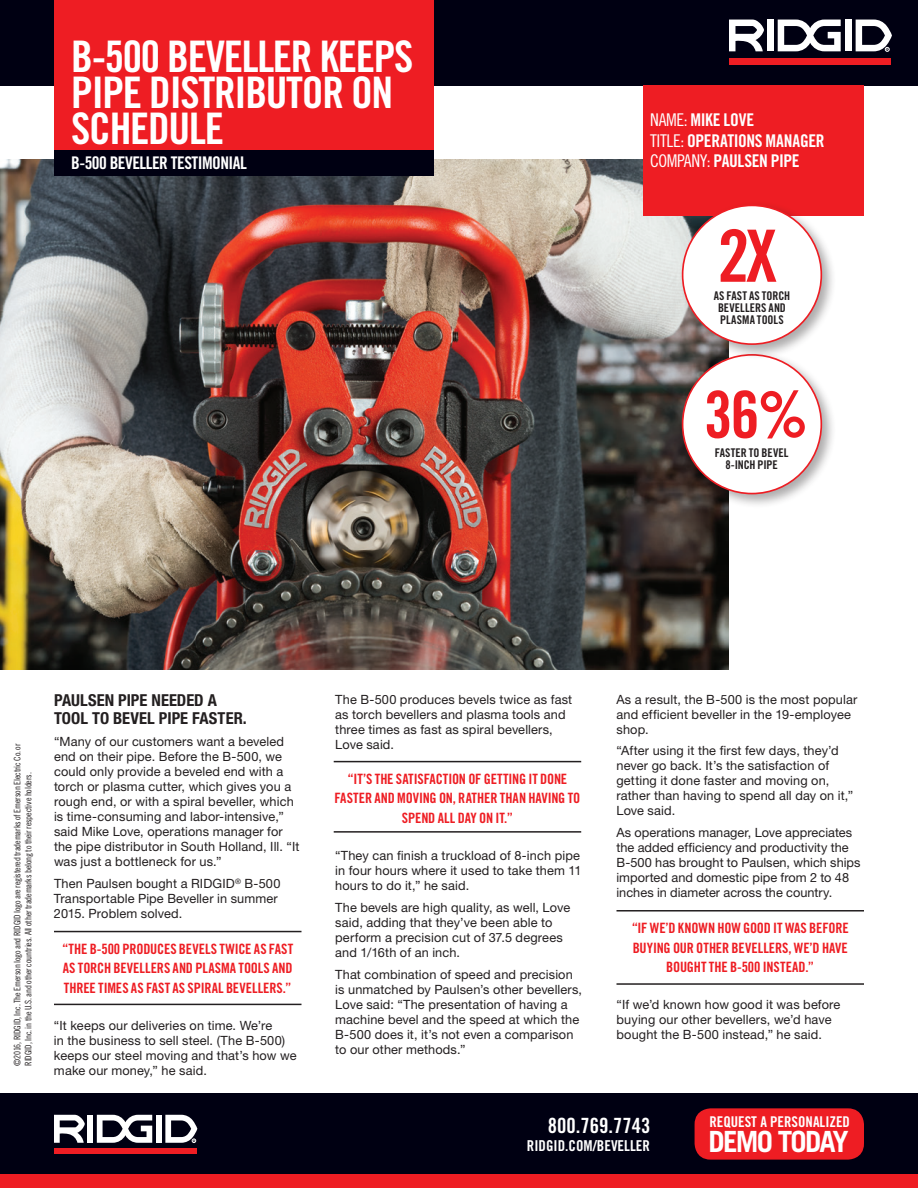
<style>
.page{position:relative;width:918px;height:1188px;background:#fff}
.page>*{position:absolute;margin:0;border:0;box-sizing:border-box;transform-origin:0 0}
.t1{font:72.15px "Trade Gothic Bold Cond Twenty";color:#ee1d23}
.t2{font:64.95px "Trade Gothic Bold Cond Twenty";color:#ee1d23}
.t3{font:43.5px/36px "Trade Gothic Bold Cond Twenty";letter-spacing:-.03em;color:#fff}
.t4{font:700 29.25px "Trade Gothic";letter-spacing:-.06em;color:#fff}
.t5{font:21px "Trade Gothic Bold Cond Twenty";color:#fff}
.t6{font:17.55px/20.5px "Trade Gothic Bold Cond Twenty";letter-spacing:-.02em;color:#fff}
.t7{font:17.4px "Trade Gothic Bold Cond Twenty";letter-spacing:-.03em;color:#fff}
.t8{font:700 condensed 16.5px/18px "Helvetica Neue LT Std";letter-spacing:.005em;color:#231f20}
.t9{font:15px "Trade Gothic Bold Cond Twenty";color:#fff}
.t10{font:14.85px "Trade Gothic Bold Cond Twenty";color:#fff}
.t11{font:14.25px/19.5px "Trade Gothic Bold Cond Twenty";letter-spacing:-.005em;color:#ee1d23;text-align:center}
.t12{font:12.75px/15px "Helvetica Neue LT Std";letter-spacing:.01em;color:#231f20}
.t13{font:12px/12.3px "Trade Gothic Bold Cond Twenty";letter-spacing:.005em;color:#231f20;text-align:center}
.t14{font:9px/10.8px "Trade Gothic Cond Eighteen";letter-spacing:-.015em;color:#231f20}
.s1{font-family:"Trade Gothic Cond Eighteen"}
</style>
<div class="page">
<img style="left:0;top:160px;width:729px;height:510px">
<div style="left:0;top:0;width:918px;height:85px;background:#000012"></div>
<div style="left:54px;top:0;width:379px;height:150px;background:#ee1d23"></div>
<div style="left:54px;top:150px;width:379px;height:26px;background:#000012"></div>
<div style="left:729px;top:58px;width:162px;height:6px;background:#ee1d23"></div>
<div style="left:767px;top:20px;width:6px;height:31px;background:#fff"></div>
<div style="left:845px;top:20px;width:6px;height:31px;background:#fff"></div>
<svg style="left:729px;top:20px;width:35px;height:31px"></svg>
<svg style="left:778px;top:20px;width:63px;height:31px"></svg>
<svg style="left:856px;top:20px;width:36px;height:32px"></svg>
<div style="left:643px;top:85px;width:221px;height:131px;background:#ee1d23"></div>
<hr style="left:54px;top:931px;width:248px;height:1px;background:#231f20">
<hr style="left:54px;top:1004px;width:248px;height:1px;background:#231f20">
<hr style="left:334px;top:761px;width:247px;height:1px;background:#231f20">
<hr style="left:334px;top:831px;width:247px;height:2px;background:#231f20">
<hr style="left:616px;top:910px;width:248px;height:2px;background:#231f20">
<hr style="left:616px;top:983px;width:248px;height:2px;background:#231f20">
<div style="left:678px;top:350px;width:158px;height:159px;background:#231f20;opacity:.37"></div>
<div style="left:683px;top:355px;width:138px;height:139px;background:#fff;border-radius:50%"></div>
<div style="left:678px;top:201px;width:158px;height:158px;background:#231f20;opacity:.37"></div>
<div style="left:683px;top:205px;width:138px;height:139px;background:#fff;border-radius:50%"></div>
<div style="left:0;top:1094px;width:918px;height:80px;background:#000012"></div>
<div style="left:0;top:1174px;width:918px;height:14px;background:#ee1d23"></div>
<svg style="left:165px;top:1115px;width:32px;height:28px"></svg>
<div style="left:54px;top:1148px;width:142px;height:6px;background:#ee1d23"></div>
<div style="left:87px;top:1115px;width:6px;height:28px;background:#fff"></div>
<div style="left:156px;top:1115px;width:6px;height:28px;background:#fff"></div>
<svg style="left:54px;top:1115px;width:31px;height:28px"></svg>
<svg style="left:97px;top:1115px;width:55px;height:28px"></svg>
<div style="left:695px;top:1108px;width:169px;height:52px;background:#ee1d23;border-radius:16px"></div>
<h3 class="t3" style="left:71px;top:38px;width:344px">B-500 BEVELLER KEEPS<br>PIPE DISTRIBUTOR ON<br>SCHEDULE</h3>
<h3 class="t7" style="left:71px;top:153px;width:177px">B-500 BEVELLER TESTIMONIAL</h3>
<h3 class="t6" style="left:650px;top:110px;width:176px"><span class="s1">NAME:</span> MIKE LOVE<br><span class="s1">TITLE:</span> OPERATIONS MANAGER<br><span class="s1">COMPANY:</span> PAULSEN PIPE</h3>
<h1 class="t1" style="left:717px;top:212px;width:61px">2X</h1>
<p class="t13" style="left:714px;top:289px;width:78px">AS FAST AS TORCH<br>BEVELLERS AND<br>PLASMA TOOLS</p>
<h2 class="t2" style="left:704px;top:375px;width:106px">36%</h2>
<p class="t13" style="left:715px;top:446px;width:75px">FASTER TO BEVEL<br>8-INCH PIPE</p>
<p class="t14" style="left:12px;top:1066px;width:324px;rotate:-90deg">©2016, RIDGID, Inc. The Emerson logo and RIDGID logo are registered trademarks of Emerson Electric Co. or<br>RIDGID, Inc. in the U.S. and other countries. All other trademarks belong to their respective holders.</p>
<p class="t8" style="left:54px;top:691px;width:194px">PAULSEN PIPE NEEDED A<br>TOOL TO BEVEL PIPE FASTER.</p>
<p class="t12" style="left:54px;top:734px;width:247px">“Many of our customers want a beveled end on their pipe. Before the B-500, we could only provide a beveled end with a torch or plasma cutter, which gives you a rough end, or with a spiral beveller, which is time-consuming and labor-intensive,” said Mike Love, operations manager for the pipe distributor in South Holland, Ill. “It was just a bottleneck for us.”</p>
<p class="t12" style="left:54px;top:876px;width:228px">Then Paulsen bought a RIDGID<sup>®</sup> B-500<br>Transportable Pipe Beveller in summer<br>2015. Problem solved.</p>
<p class="t11" style="left:62px;top:939px;width:232px;text-align:justify">“THE B-500 PRODUCES BEVELS TWICE AS FAST AS TORCH BEVELLERS AND PLASMA TOOLS AND THREE TIMES AS FAST AS SPIRAL BEVELLERS.”</p>
<p class="t12" style="left:54px;top:1017px;width:244px">“It keeps our deliveries on time. We’re<br>in the business to sell steel. (The B-500) keeps our steel moving and that’s how we make our money,” he said.</p>
<p class="t12" style="left:335px;top:691px;width:239px">The B-500 produces bevels twice as fast as torch bevellers and plasma tools and three times as fast as spiral bevellers,<br>Love said.</p>
<p class="t11" style="left:335px;top:769px;width:247px">“IT’S THE SATISFACTION OF GETTING IT DONE<br>FASTER AND MOVING ON, RATHER THAN HAVING TO<br>SPEND ALL DAY ON IT.”</p>
<p class="t12" style="left:335px;top:848px;width:248px">“They can finish a truckload of 8-inch pipe in four hours where it used to take them 11 hours to do it,” he said.</p>
<p class="t12" style="left:335px;top:900px;width:236px">The bevels are high quality, as well, Love said, adding that they’ve been able to perform a precision cut of 37.5 degrees and 1/16th of an inch.</p>
<p class="t12" style="left:335px;top:967px;width:248px">That combination of speed and precision is unmatched by Paulsen’s other bevellers, Love said: “The presentation of having a machine bevel and the speed at which the B-500 does it, it’s not even a comparison to our other methods.”</p>
<p class="t12" style="left:617px;top:691px;width:242px">As a result, the B-500 is the most popular and efficient beveller in the 19-employee shop.</p>
<p class="t12" style="left:617px;top:743px;width:238px">“After using it the first few days, they’d never go back. It’s the satisfaction of getting it done faster and moving on, rather than having to spend all day on it,” Love said.</p>
<p class="t12" style="left:617px;top:825px;width:246px">As operations manager, Love appreciates the added efficiency and productivity the B-500 has brought to Paulsen, which ships imported and domestic pipe from 2 to 48 inches in diameter across the country.</p>
<p class="t11" style="left:632px;top:918px;width:219px">“IF WE’D KNOWN HOW GOOD IT WAS BEFORE<br>BUYING OUR OTHER BEVELLERS, WE’D HAVE<br>BOUGHT THE B-500 INSTEAD.”</p>
<p class="t12" style="left:617px;top:997px;width:225px">“If we’d known how good it was before buying our other bevellers, we’d have bought the B-500 instead,” he said.</p>
<h3 class="t5" style="left:548px;top:1113px;width:104px">800.769.7743</h3>
<p class="t9" style="left:527px;top:1137px;width:125px">RIDGID.COM/BEVELLER</p>
<p class="t10" style="left:709px;top:1113px;width:142px">REQUEST A PERSONALIZED</p>
<h3 class="t4" style="left:709px;top:1124px;width:142px">DEMO TODAY</h3>
</div>
